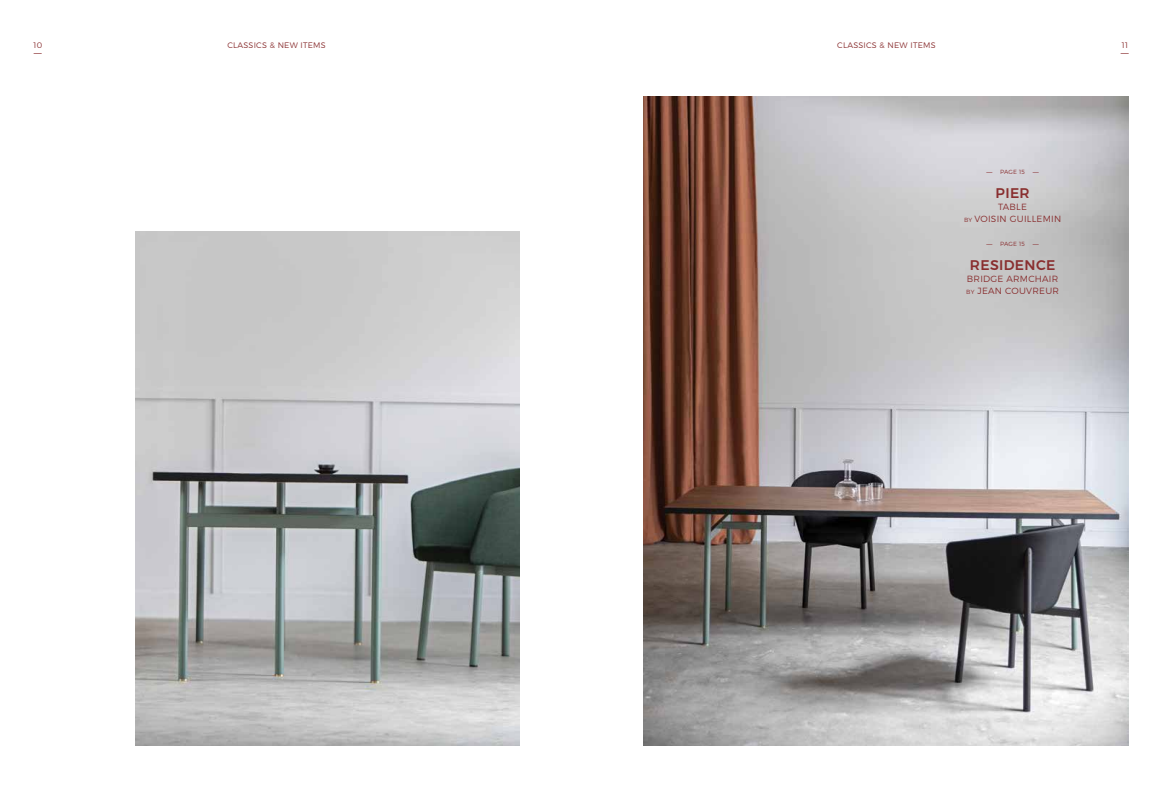
<style>
.page{position:relative;width:1163px;height:794px;background:#fff}
.page>*{position:absolute;margin:0;border:0;box-sizing:border-box;transform-origin:0 0}
.t1{font:500 14px "Montserrat";letter-spacing:.025em;color:#892e2f}
.t2{font:300 9px/12px "Montserrat";letter-spacing:.025em;color:#892e2f;text-align:center}
.t3{font:300 8px "Montserrat";letter-spacing:.025em;color:#892e2f}
.t4{font:8px "The Sans";color:#892e2f}
.t5{font:300 6px "Montserrat";letter-spacing:.015em;color:#892e2f}
.t6{font:6px "The Sans";color:#892e2f}
.s1{font-family:"The Sans";font-weight:400}
.s2{font-size:6px}
</style>
<div class="page">
<img style="left:644px;top:96px;width:484px;height:650px">
<img style="left:135px;top:232px;width:384px;height:514px">
<p class="t3" style="left:33px;top:39px;width:10px">10</p>
<p class="t4" style="left:34px;top:47px;width:9px">—</p>
<p class="t3" style="left:227px;top:39px;width:100px">CLASSICS &amp; NEW ITEMS</p>
<p class="t3" style="left:837px;top:39px;width:100px">CLASSICS &amp; NEW ITEMS</p>
<p class="t5" style="left:986px;top:168px;width:40px"><span class="s1">—</span> PAGE 15</p>
<p class="t6" style="left:1032px;top:167px;width:7px">—</p>
<h1 class="t1" style="left:995px;top:182px;width:36px">PIER</h1>
<p class="t2" style="left:963px;top:200px;width:99px">TABLE<br><span class="s2">BY</span> VOISIN GUILLEMIN</p>
<p class="t5" style="left:986px;top:240px;width:40px"><span class="s1">—</span> PAGE 15</p>
<p class="t6" style="left:1032px;top:239px;width:7px">—</p>
<h1 class="t1" style="left:969px;top:254px;width:87px">RESIDENCE</h1>
<p class="t2" style="left:966px;top:272px;width:94px;text-align:left">BRIDGE ARMCHAIR<br><span class="s2">BY</span> JEAN COUVREUR</p>
<p class="t3" style="left:1121px;top:39px;width:8px">11</p>
<p class="t4" style="left:1120px;top:47px;width:9px">—</p>
</div>
